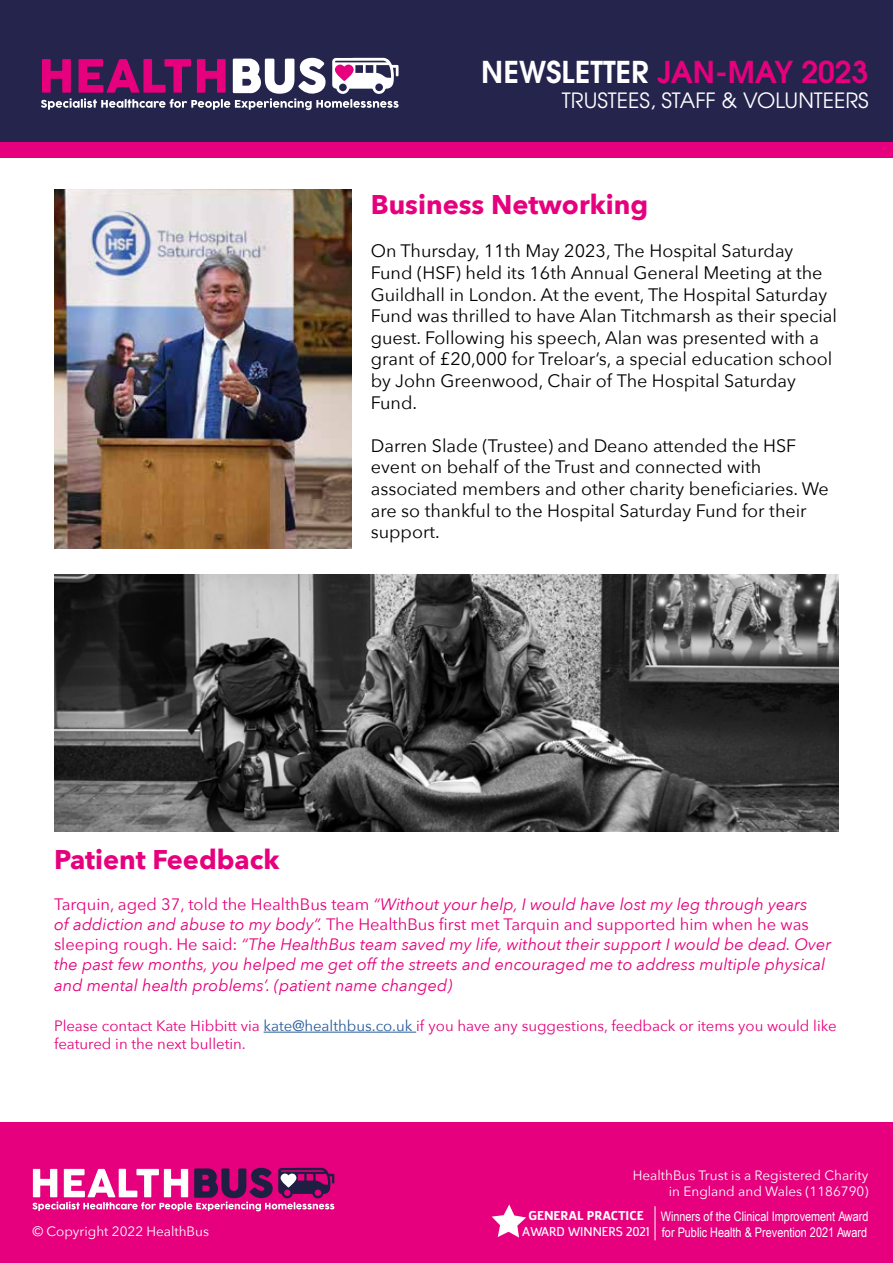
<style>
.page{position:relative;width:893px;height:1263px;background:#fff}
.page>*{position:absolute;margin:0;border:0;box-sizing:border-box;transform-origin:0 0}
.t1{font:700 30px "Te X Gyre Adventor";color:#e6007d}
.t2{font:700 27px "Avenir Next";color:#e6007d}
.t3{font:21px "Te X Gyre Adventor";color:#fff}
.t4{font:18px/21.6px "Avenir Next";color:#000}
.t5{font:italic 16.5px/19.8px "Avenir Next";color:#e6007d}
.t6{font:15px/18px "Avenir Next";color:#e6007d}
.t7{font:13.5px/16.2px "Avenir Next";color:#fff;text-align:right}
.t8{font:13.2px "Arial Narrow";color:#fff}
.t9{font:13.2px "Argumentum";color:#fff}
.t10{font:700 13.2px "Argumentum";color:#fff}
.s1{color:#fff}
.s2{font-style:normal}
.s3{color:#275b9b}
</style>
<div class="page">
<div style="left:0;top:1123px;width:893px;height:140px;background:#e6007d"></div>
<svg style="left:32px;top:1168px;width:302px;height:43px"></svg>
<hr style="left:655px;top:1206px;width:1px;height:34px;background:#fff">
<svg style="left:492px;top:1204px;width:34px;height:33px"></svg>
<img style="left:54px;top:189px;width:297px;height:360px">
<img style="left:54px;top:574px;width:785px;height:257px">
<hr style="left:264px;top:1032px;width:152px;height:1px;background:#275b9b">
<div style="left:0;top:0;width:893px;height:151px;background:#24244d"></div>
<svg style="left:41px;top:58px;width:358px;height:52px"></svg>
<div style="left:0;top:142px;width:893px;height:16px;background:#e6007d"></div>
<h1 class="t1" style="left:481px;top:46px;width:389px"><span class="s1">NEWSLETTER</span> JAN-MAY 2023</h1>
<p class="t3" style="left:562px;top:84px;width:308px">TRUSTEES, STAFF &amp; VOLUNTEERS</p>
<h2 class="t2" style="left:371px;top:181px;width:279px">Business Networking</h2>
<p class="t4" style="left:371px;top:239px;width:468px">On Thursday, 11th May 2023, The Hospital Saturday Fund (HSF) held its 16th Annual General Meeting at the Guildhall in London. At the event, The Hospital Saturday Fund was thrilled to have Alan Titchmarsh as their special guest. Following his speech, Alan was presented with a grant of £20,000 for Treloar’s, a special education school by John Greenwood, Chair of The Hospital Saturday Fund.</p>
<p class="t4" style="left:371px;top:434px;width:460px">Darren Slade (Trustee) and Deano attended the HSF event on behalf of the Trust and connected with associated members and other charity beneficiaries. We are so thankful to the Hospital Saturday Fund for their support.</p>
<h2 class="t2" style="left:54px;top:836px;width:227px">Patient Feedback</h2>
<p class="t5" style="left:54px;top:894px;width:779px"><span class="s2">Tarquin, aged 37, told the HealthBus team</span> “Without your help, I would have lost my leg through years<br>of addiction and abuse to my body”. <span class="s2">The HealthBus first met Tarquin and supported him when he was sleeping rough. He said:</span> “The HealthBus team saved my life, without their support I would be dead. Over the past few months, you helped me get off the streets and encouraged me to address multiple physical</p>
<p class="t5" style="left:54px;top:975px;width:400px">and mental health problems’. (patient name changed)</p>
<p class="t6" style="left:54px;top:1016px;width:784px">Please contact Kate Hibbitt via <span class="s3">kate@healthbus.co.uk</span> if you have any suggestions, feedback or items you would like featured in the next bulletin.</p>
<p class="t7" style="left:633px;top:1167px;width:237px">HealthBus Trust is a Registered Charity in England and Wales (1186790)</p>
<p class="t10" style="left:528px;top:1207px;width:117px">GENERAL PRACTICE</p>
<p class="t9" style="left:522px;top:1223px;width:129px">AWARD WINNERS 2021</p>
<p class="t8" style="left:661px;top:1206px;width:209px">Winners of the Clinical Improvement Award</p>
<p class="t7" style="left:32px;top:1222px;width:178px">© Copyright 2022 HealthBus</p>
<p class="t8" style="left:662px;top:1222px;width:207px">for Public Health &amp; Prevention 2021 Award</p>
</div>
